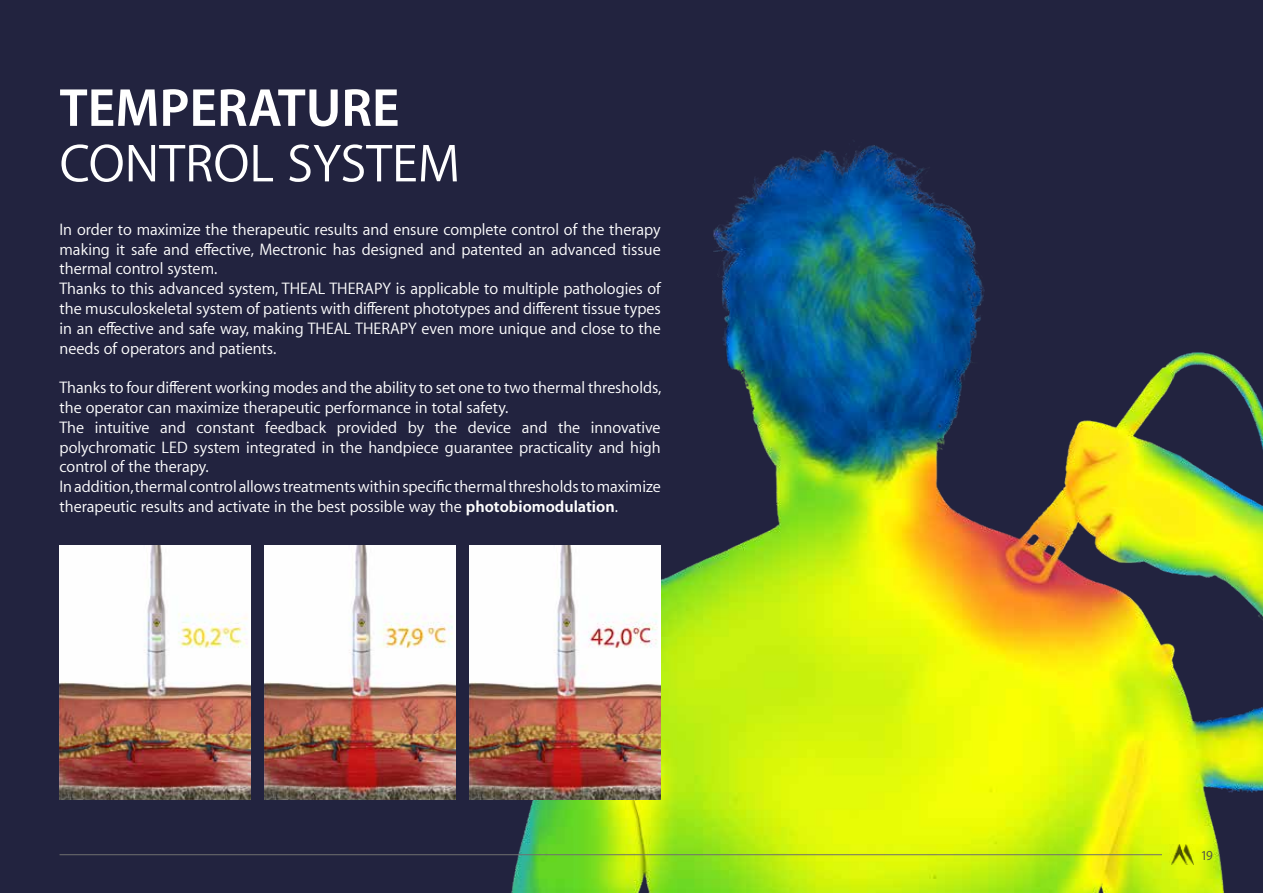
<style>
.page{position:relative;width:1263px;height:893px;background:#22233f}
.page>*{position:absolute;margin:0;border:0;box-sizing:border-box;transform-origin:0 0}
.t1{font:54px "Myriad Set Pro Text";color:#fff}
.t2{font:700 54px "Myriad Set Pro";color:#fff}
.t3{font:16.5px/19.8px "Myriad Set Pro Text";color:#fff}
.t4{font:13.5px "Myriad Set Pro Text";color:#4a4a49}
.s1{font-family:"Myriad Set Pro";font-weight:700}
</style>
<div class="page">
<img style="left:491px;top:145px;width:772px;height:748px">
<hr style="left:60px;top:854px;width:1102px;height:1px;background:#706f6f">
<img style="left:1169px;top:845px;width:24px;height:20px">
<img style="left:60px;top:546px;width:191px;height:253px">
<img style="left:264px;top:546px;width:192px;height:253px">
<img style="left:469px;top:546px;width:192px;height:253px">
<h1 class="t2" style="left:60px;top:66px;width:341px">TEMPERATURE</h1>
<h1 class="t1" style="left:60px;top:122px;width:402px">CONTROL SYSTEM</h1>
<p class="t3" style="left:60px;top:219px;width:603px">In order to maximize the therapeutic results and ensure complete control of the therapy making it safe and effective, Mectronic has designed and patented an advanced tissue thermal control system.<br>Thanks to this advanced system, THEAL THERAPY is applicable to multiple pathologies of the musculoskeletal system of patients with different phototypes and different tissue types in an effective and safe way, making THEAL THERAPY even more unique and close to the needs of operators and patients.</p>
<p class="t3" style="left:60px;top:377px;width:603px">Thanks to four different working modes and the ability to set one to two thermal thresholds, the operator can maximize therapeutic performance in total safety.<br>The intuitive and constant feedback provided by the device and the innovative polychromatic LED system integrated in the handpiece guarantee practicality and high control of the therapy.<br>In addition, thermal control allows treatments within specific thermal thresholds to maximize therapeutic results and activate in the best possible way the <span class="s1">photobiomodulation</span>.</p>
<p class="t4" style="left:1201px;top:845px;width:14px">19</p>
</div>
